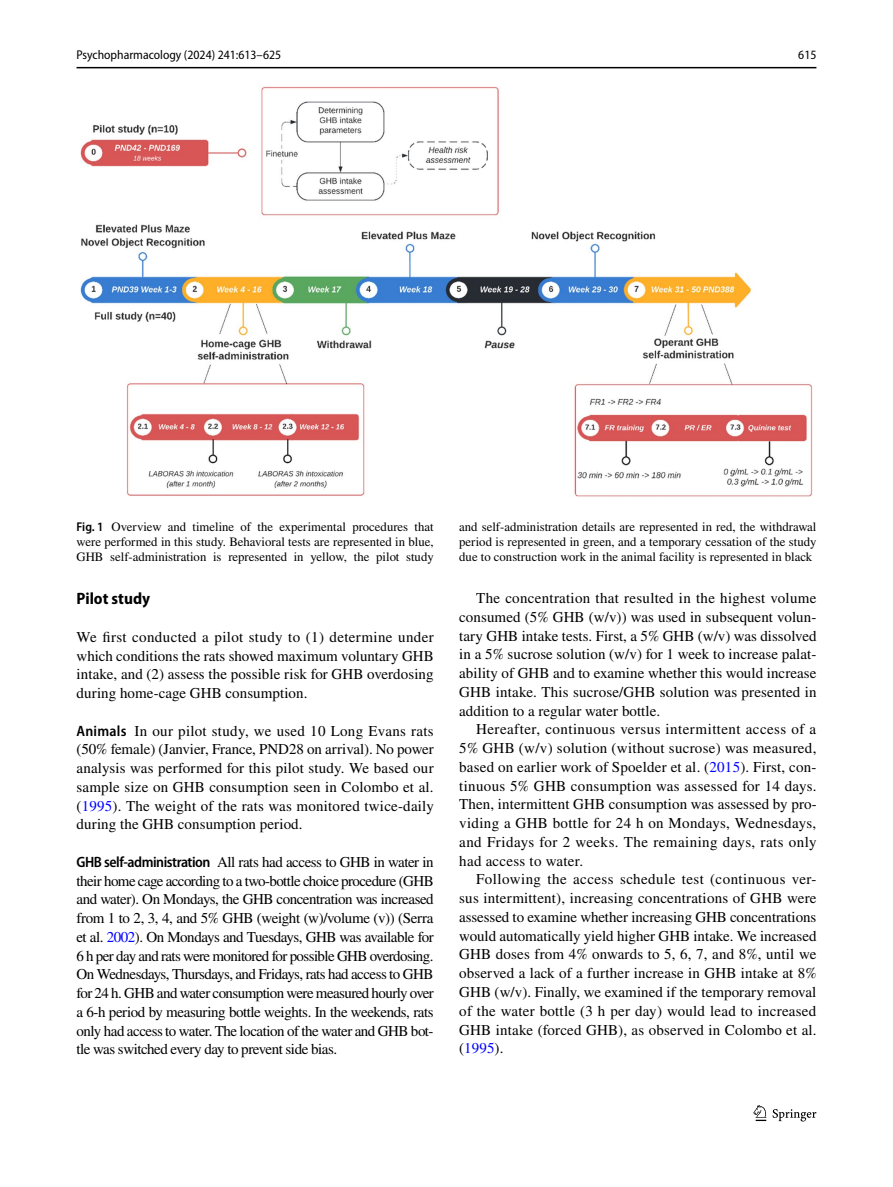
<style>
.page{position:relative;width:893px;height:1187px;background:#fff}
.page>*{position:absolute;margin:0;border:0;box-sizing:border-box;transform-origin:0 0}
.t1{font:700 semi-condensed 16.5px "Myriad Pro";color:#000}
.t2{font:15px/18.8px "STIX";letter-spacing:.005em;color:#000;text-align:justify}
.t3{font:12.75px/15px "STIX";color:#000;text-align:justify}
.t4{font:semi-condensed 12.75px "Myriad Pro";color:#000}
.s1{font-family:"Myriad Pro";font-weight:600;font-stretch:semi-condensed}
.s2{color:#00f}
</style>
<div class="page">
<hr style="left:77px;top:67px;width:739px;height:1px;background:#000">
<svg style="left:753px;top:1105px;width:13px;height:15px"></svg>
<svg style="left:773px;top:1109px;width:43px;height:12px"></svg>
<img style="left:81px;top:87px;width:731px;height:409px">
<p class="t4" style="left:77px;top:48px;width:206px">Psychopharmacology (2024) 241:613–625</p>
<p class="t4" style="left:798px;top:48px;width:20px">615</p>
<p class="t3" style="left:77px;top:520px;width:359px"><span class="s1">Fig. 1</span> Overview and timeline of the experimental procedures that were performed in this study. Behavioral tests are represented in blue, GHB self-administration is represented in yellow, the pilot study</p>
<p class="t3" style="left:459px;top:520px;width:359px">and self-administration details are represented in red, the withdrawal period is represented in green, and a temporary cessation of the study due to construction work in the animal facility is represented in black</p>
<p class="t1" style="left:77px;top:589px;width:75px">Pilot study</p>
<p class="t2" style="left:77px;top:628px;width:359px">We first conducted a pilot study to (1) determine under which conditions the rats showed maximum voluntary GHB intake, and (2) assess the possible risk for GHB overdosing during home-cage GHB consumption.</p>
<p class="t2" style="left:77px;top:722px;width:359px"><span class="s1">Animals</span> In our pilot study, we used 10 Long Evans rats (50% female) (Janvier, France, PND28 on arrival). No power analysis was performed for this pilot study. We based our sample size on GHB consumption seen in Colombo et al. (<span class="s2">1995</span>). The weight of the rats was monitored twice-daily during the GHB consumption period.</p>
<p class="t2" style="left:77px;top:853px;width:359px"><span class="s1">GHB self‑administration</span> All rats had access to GHB in water in their home cage according to a two-bottle choice procedure (GHB and water). On Mondays, the GHB concentration was increased from 1 to 2, 3, 4, and 5% GHB (weight (w)/volume (v)) (Serra et al. <span class="s2">2002</span>). On Mondays and Tuesdays, GHB was available for 6 h per day and rats were monitored for possible GHB overdosing.<br>On Wednesdays, Thursdays, and Fridays, rats had access to GHB for 24 h. GHB and water consumption were measured hourly over a 6-h period by measuring bottle weights. In the weekends, rats only had access to water. The location of the water and GHB bot&shy;tle was switched every day to prevent side bias.</p>
<p class="t2" style="left:459px;top:589px;width:359px;text-indent:17px">The concentration that resulted in the highest volume consumed (5% GHB (w/v)) was used in subsequent volun&shy;tary GHB intake tests. First, a 5% GHB (w/v) was dissolved in a 5% sucrose solution (w/v) for 1 week to increase palat&shy;ability of GHB and to examine whether this would increase GHB intake. This sucrose/GHB solution was presented in addition to a regular water bottle.</p>
<p class="t2" style="left:459px;top:721px;width:359px;text-indent:17px">Hereafter, continuous versus intermittent access of a 5% GHB (w/v) solution (without sucrose) was measured, based on earlier work of Spoelder et al. (<span class="s2">2015</span>). First, con&shy;tinuous 5% GHB consumption was assessed for 14 days.<br>Then, intermittent GHB consumption was assessed by pro&shy;viding a GHB bottle for 24 h on Mondays, Wednesdays, and Fridays for 2 weeks. The remaining days, rats only had access to water.</p>
<p class="t2" style="left:459px;top:871px;width:359px;text-indent:17px">Following the access schedule test (continuous ver&shy;sus intermittent), increasing concentrations of GHB were assessed to examine whether increasing GHB concentrations would automatically yield higher GHB intake. We increased GHB doses from 4% onwards to 5, 6, 7, and 8%, until we observed a lack of a further increase in GHB intake at 8% GHB (w/v). Finally, we examined if the temporary removal of the water bottle (3 h per day) would lead to increased GHB intake (forced GHB), as observed in Colombo et al. (<span class="s2">1995</span>).</p>
</div>
